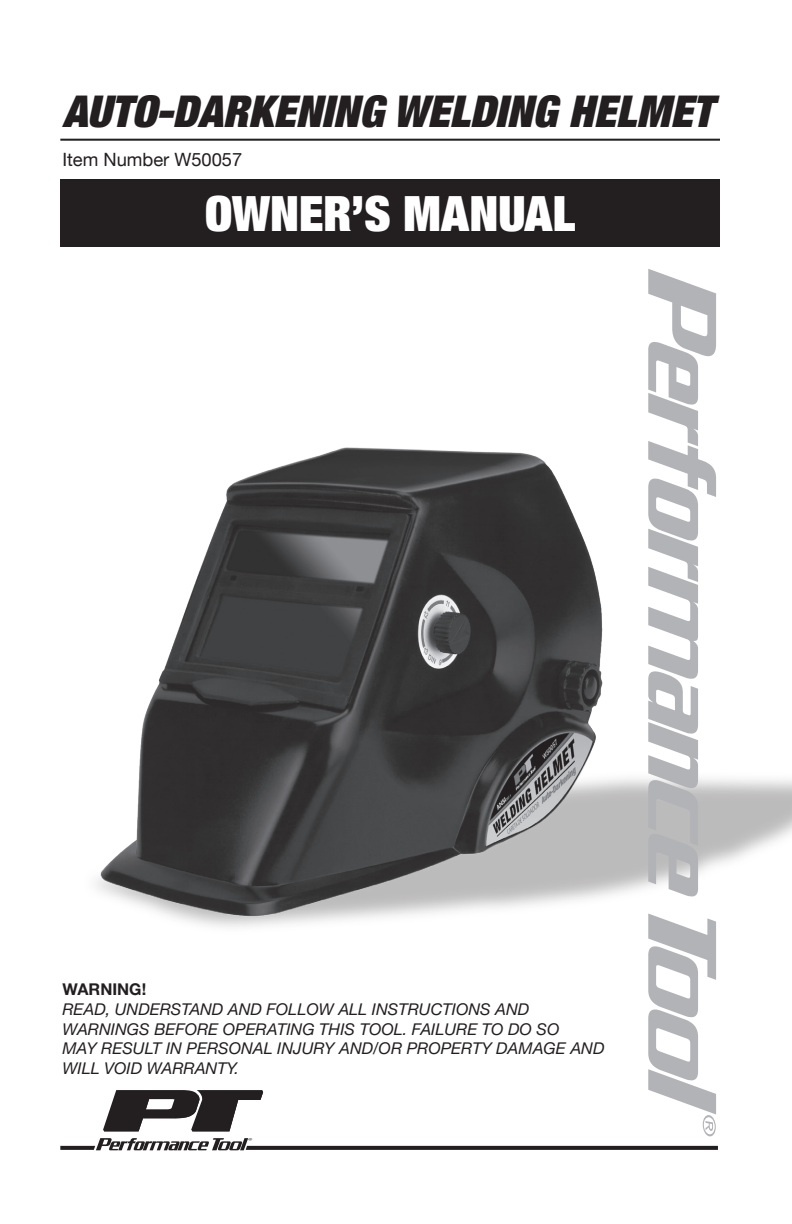
<style>
.page{position:relative;width:792px;height:1224px;background:#fff}
.page>*{position:absolute;margin:0;border:0;box-sizing:border-box;transform-origin:0 0}
.t1{font:900 expanded 48.8px "Helvetica Neue";color:#fff}
.Heading{font:italic 900 expanded 44px "Helvetica Neue";color:#231f20}
.t2{font:18.4px "Helvetica Neue";color:#231f20}
.t3{font:italic 16.2px/19.6px "Helvetica Neue";color:#231f20}
.t4{font:700 16.2px "Helvetica Neue";color:#231f20}
</style>
<div class="page">
<img style="left:96px;top:447px;width:696px;height:467px">
<div style="left:60px;top:179px;width:660px;height:68px;background:#231f20"></div>
<hr style="left:60px;top:139px;width:660px;height:2px;background:#231f20">
<svg style="left:648px;top:269px;width:68px;height:629px"></svg>
<svg style="left:60px;top:914px;width:658px;height:236px"></svg>
<p class="Heading" style="left:62px;top:83px;width:652px">AUTO-DARKENING WELDING HELMET</p>
<p class="t2" style="left:62px;top:149px;width:181px">Item Number W50057</p>
<p class="t1" style="left:205px;top:182px;width:372px">OWNER’S MANUAL</p>
<p class="t4" style="left:62px;top:980px;width:85px">WARNING!</p>
<p class="t3" style="left:62px;top:999px;width:468px">READ, UNDERSTAND AND FOLLOW ALL INSTRUCTIONS AND</p>
<p class="t3" style="left:62px;top:1019px;width:499px">WARNINGS BEFORE OPERATING THIS TOOL. FAILURE TO DO SO</p>
<p class="t3" style="left:62px;top:1038px;width:544px">MAY RESULT IN PERSONAL INJURY AND/OR PROPERTY DAMAGE AND<br>WILL VOID WARRANTY.</p>
</div>
